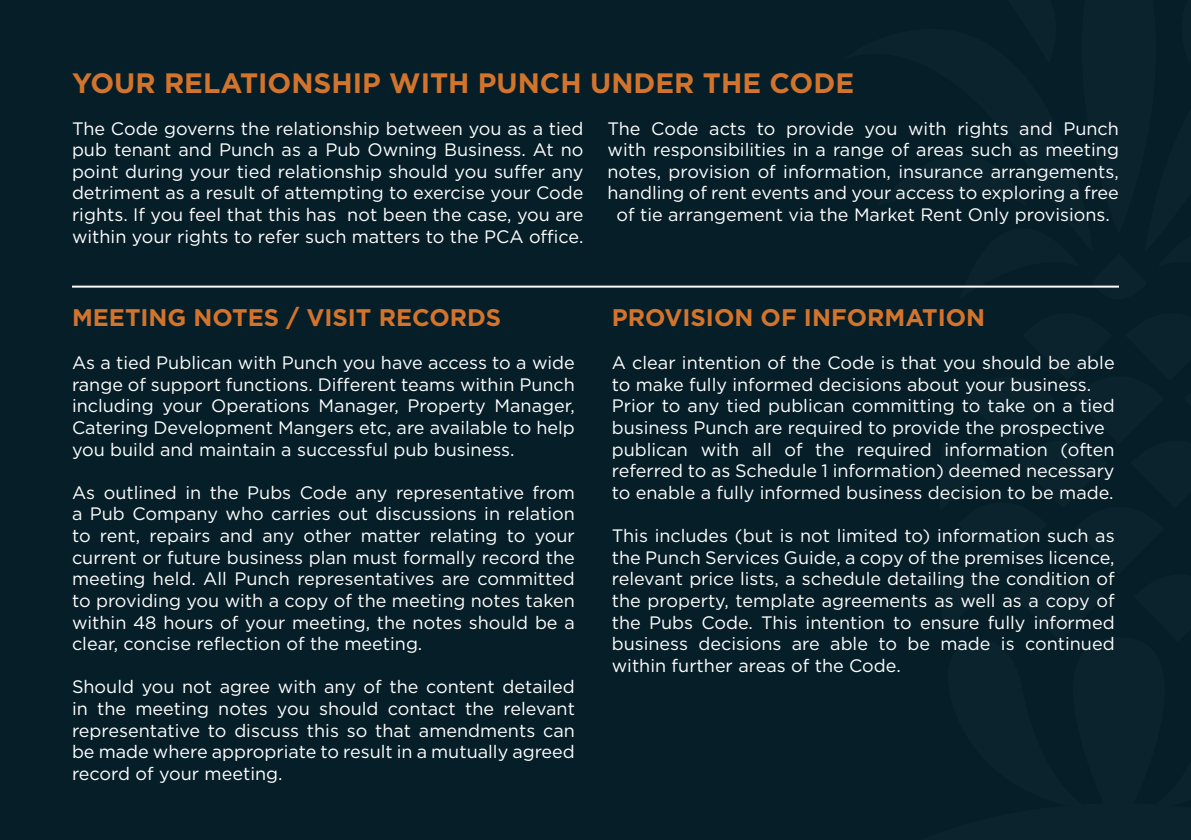
<style>
.page{position:relative;width:1191px;height:840px;background:#fff}
.page>*{position:absolute;margin:0;border:0;box-sizing:border-box;transform-origin:0 0}
.t1{font:700 28px "Gotham";color:#d3742c}
.t2{font:700 24px "Gotham";color:#d3742c}
.t3{font:18px/21.6px "Gotham";color:#fff;text-align:justify}
</style>
<div class="page">
<div style="left:0;top:0;width:1191px;height:839px;background:#061e28"></div>
<hr style="left:72px;top:285px;width:1047px;height:2px;background:#fff">
<p class="t1" style="left:72px;top:64px;width:783px">YOUR RELATIONSHIP WITH PUNCH UNDER THE CODE</p>
<p class="t3" style="left:72px;top:117px;width:513px">The Code governs the relationship between you as a tied pub tenant and Punch as a Pub Owning Business. At no point during your tied relationship should you suffer any detriment as a result of attempting to exercise your Code rights. If you feel that this has not been the case, you are within your rights to refer such matters to the PCA office.</p>
<p class="t3" style="left:607px;top:117px;width:513px;text-align:center">The Code acts to provide you with rights and Punch with responsibilities in a range of areas such as meeting notes, provision of information, insurance arrangements, handling of rent events and your access to exploring a free of tie arrangement via the Market Rent Only provisions.</p>
<p class="t2" style="left:72px;top:301px;width:430px">MEETING NOTES / VISIT RECORDS</p>
<p class="t3" style="left:72px;top:351px;width:504px">As a tied Publican with Punch you have access to a wide range of support functions. Different teams within Punch including your Operations Manager, Property Manager, Catering Development Mangers etc, are available to help you build and maintain a successful pub business.</p>
<p class="t3" style="left:72px;top:481px;width:504px">As outlined in the Pubs Code any representative from a Pub Company who carries out discussions in relation to rent, repairs and any other matter relating to your current or future business plan must formally record the meeting held. All Punch representatives are committed to providing you with a copy of the meeting notes taken within 48 hours of your meeting, the notes should be a clear, concise reflection of the meeting.</p>
<p class="t3" style="left:72px;top:675px;width:504px">Should you not agree with any of the content detailed in the meeting notes you should contact the relevant representative to discuss this so that amendments can be made where appropriate to result in a mutually agreed record of your meeting.</p>
<p class="t2" style="left:612px;top:301px;width:375px">PROVISION OF INFORMATION</p>
<p class="t3" style="left:612px;top:351px;width:504px">A clear intention of the Code is that you should be able to make fully informed decisions about your business.</p>
<p class="t3" style="left:612px;top:394px;width:504px">Prior to any tied publican committing to take on a tied business Punch are required to provide the prospective</p>
<p class="t3" style="left:612px;top:438px;width:504px">publican with all of the required information (often referred to as Schedule 1 information) deemed necessary to enable a fully informed business decision to be made.</p>
<p class="t3" style="left:612px;top:524px;width:504px">This includes (but is not limited to) information such as the Punch Services Guide, a copy of the premises licence, relevant price lists, a schedule detailing the condition of the property, template agreements as well as a copy of the Pubs Code. This intention to ensure fully informed business decisions are able to be made is continued within further areas of the Code.</p>
</div>
